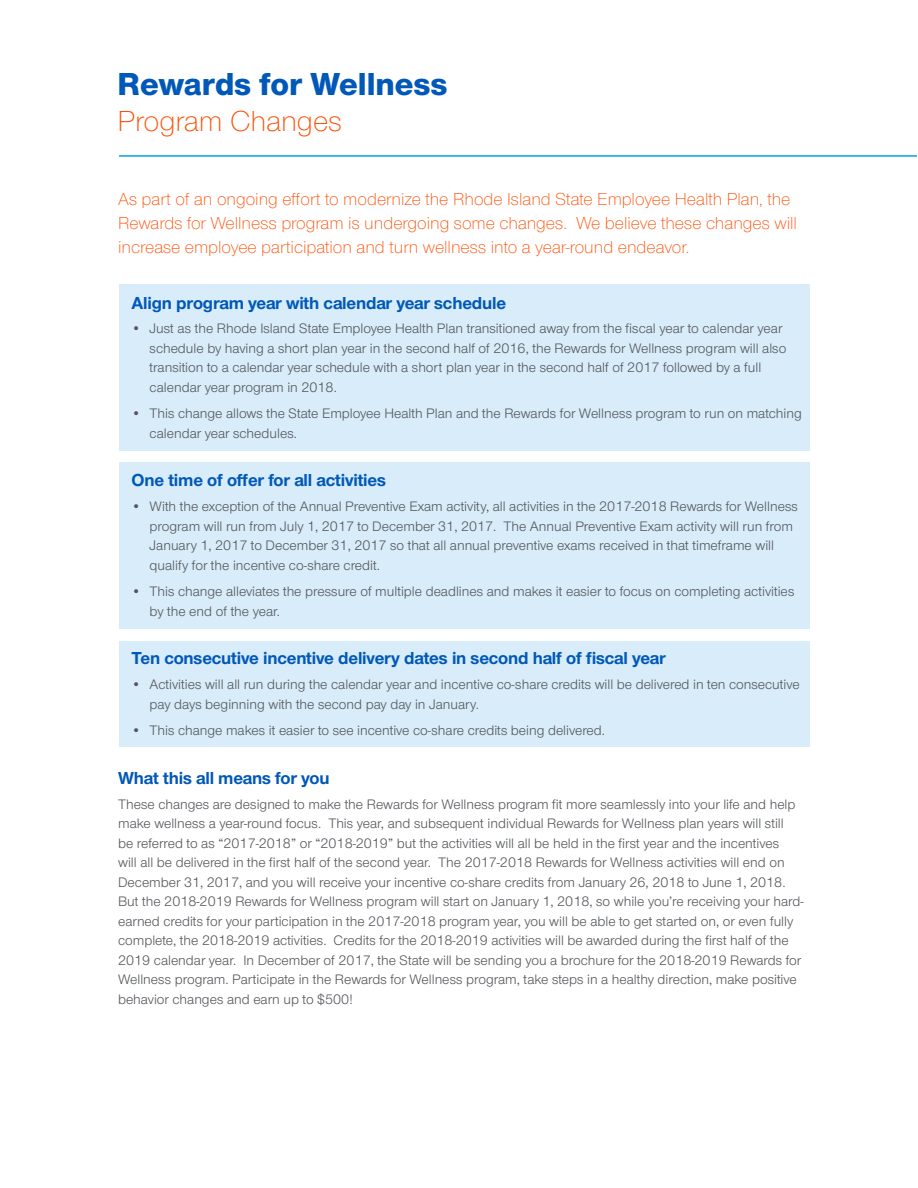
<style>
.page{position:relative;width:918px;height:1188px;background:#fff}
.page>*{position:absolute;margin:0;border:0;box-sizing:border-box;transform-origin:0 0}
.t1{font:800 33px "UHC Sans";color:#0058b8}
.t2{font:300 30px "UHC Sans";color:#ff4c00}
.body_copy_10_5_13_-s{font:300 18px/24px "UHC Sans";color:#ff4c00}
.Blue_Bold_Subhead{font:700 18px "UHC Sans";letter-spacing:-.01em;color:#0058b8}
._2017_body_copy_bull{font:14.25px/19.5px "UHC Sans";color:#54555a}
.body_copy_10_5_13_-s-2{font:14.25px/19.5px "UHC Sans";color:#54555a}
</style>
<div class="page">
<div style="left:119px;top:284px;width:690px;height:167px;background:#d8ecf9"></div>
<div style="left:119px;top:463px;width:690px;height:166px;background:#d8ecf9"></div>
<div style="left:119px;top:641px;width:690px;height:106px;background:#d8ecf9"></div>
<hr style="left:119px;top:155px;width:798px;height:2px;background:#00a2df">
<p class="t1" style="left:118px;top:61px;width:332px">Rewards for Wellness</p>
<p class="t2" style="left:118px;top:101px;width:226px">Program Changes</p>
<p class="body_copy_10_5_13_-s" style="left:118px;top:186px;width:680px">As part of an ongoing effort to modernize the Rhode Island State Employee Health Plan, the<br>Rewards for Wellness program is undergoing some changes. We believe these changes will increase employee participation and turn wellness into a year-round endeavor.</p>
<p class="Blue_Bold_Subhead" style="left:132px;top:290px;width:376px">Align program year with calendar year schedule</p>
<p class="_2017_body_copy_bull" style="left:150px;top:318px;width:638px;text-indent:-18px">• Just as the Rhode Island State Employee Health Plan transitioned away from the fiscal year to calendar year schedule by having a short plan year in the second half of 2016, the Rewards for Wellness program will also transition to a calendar year schedule with a short plan year in the second half of 2017 followed by a full calendar year program in 2018.</p>
<p class="_2017_body_copy_bull" style="left:150px;top:403px;width:654px;text-indent:-18px">• This change allows the State Employee Health Plan and the Rewards for Wellness program to run on matching calendar year schedules.</p>
<p class="Blue_Bold_Subhead" style="left:132px;top:468px;width:256px">One time of offer for all activities</p>
<p class="_2017_body_copy_bull" style="left:150px;top:496px;width:650px;text-indent:-18px">• With the exception of the Annual Preventive Exam activity, all activities in the 2017-2018 Rewards for Wellness program will run from July 1, 2017 to December 31, 2017. The Annual Preventive Exam activity will run from January 1, 2017 to December 31, 2017 so that all annual preventive exams received in that timeframe will qualify for the incentive co-share credit.</p>
<p class="_2017_body_copy_bull" style="left:150px;top:581px;width:646px;text-indent:-18px">• This change alleviates the pressure of multiple deadlines and makes it easier to focus on completing activities by the end of the year.</p>
<p class="Blue_Bold_Subhead" style="left:132px;top:646px;width:536px">Ten consecutive incentive delivery dates in second half of fiscal year</p>
<p class="_2017_body_copy_bull" style="left:150px;top:674px;width:652px;text-indent:-18px">• Activities will all run during the calendar year and incentive co-share credits will be delivered in ten consecutive pay days beginning with the second pay day in January.</p>
<p class="_2017_body_copy_bull" style="left:132px;top:720px;width:475px">• This change makes it easier to see incentive co-share credits being delivered.</p>
<p class="Blue_Bold_Subhead" style="left:118px;top:766px;width:213px">What this all means for you</p>
<p class="body_copy_10_5_13_-s-2" style="left:118px;top:794px;width:687px">These changes are designed to make the Rewards for Wellness program fit more seamlessly into your life and help make wellness a year-round focus. This year, and subsequent individual Rewards for Wellness plan years will still<br>be referred to as “2017-2018” or “2018-2019” but the activities will all be held in the first year and the incentives<br>will all be delivered in the first half of the second year. The 2017-2018 Rewards for Wellness activities will end on December 31, 2017, and you will receive your incentive co-share credits from January 26, 2018 to June 1, 2018.<br>But the 2018-2019 Rewards for Wellness program will start on January 1, 2018, so while you’re receiving your hard&shy;earned credits for your participation in the 2017-2018 program year, you will be able to get started on, or even fully complete, the 2018-2019 activities. Credits for the 2018-2019 activities will be awarded during the first half of the 2019 calendar year. In December of 2017, the State will be sending you a brochure for the 2018-2019 Rewards for Wellness program. Participate in the Rewards for Wellness program, take steps in a healthy direction, make positive behavior changes and earn up to $500!</p>
</div>
